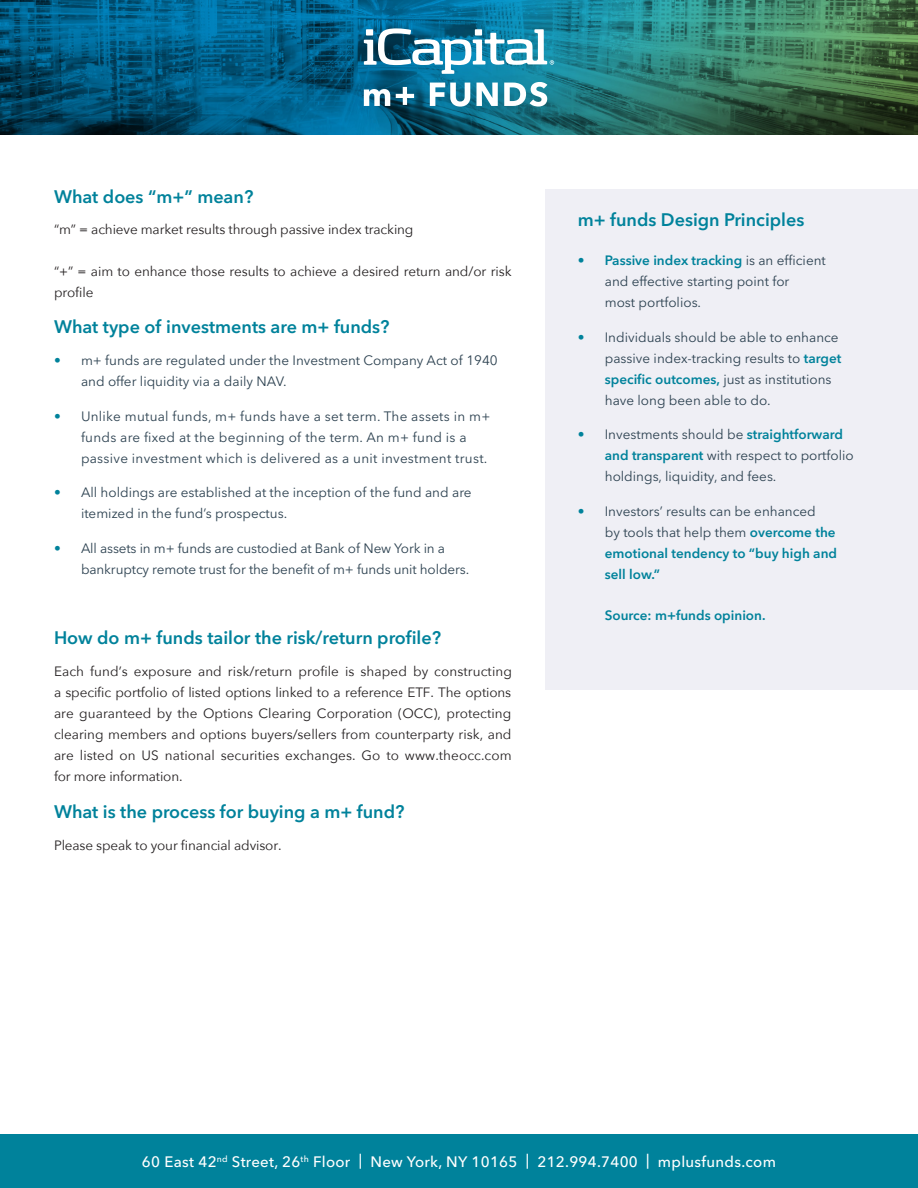
<style>
.page{position:relative;width:918px;height:1188px;background:#fff}
.page>*{position:absolute;margin:0;border:0;box-sizing:border-box;transform-origin:0 0}
.t1{font:600 18px "Avenir Next LT Pro";color:#00829b}
.t2{font:500 15px "Avenir Next LT Pro";letter-spacing:.02em;color:#fff}
.t3{font:13.5px/21px "Avenir Next LT Pro";color:#2c4150}
.Body_Copy_m{font:13.5px/21px "Avenir Next";letter-spacing:-.01em;color:#231f20}
.t4{font:13.5px/21px "Avenir Next LT Pro";letter-spacing:.02em;color:#2c4150}
.t5{font:600 13.5px/21px "Avenir Next LT Pro";color:#00829b}
.s1{color:#00829b}
.s2{font-weight:600;color:#00829b}
.s3{font-weight:400}
.s4{font-weight:400;color:#2c4150}
</style>
<div class="page">
<img style="left:0;top:0;width:918px;height:135px">
<div style="left:0;top:1134px;width:918px;height:54px;background:#00829b"></div>
<div style="left:545px;top:189px;width:373px;height:501px;background:#efeff5"></div>
<svg style="left:364px;top:28px;width:190px;height:46px"></svg>
<svg style="left:364px;top:89px;width:26px;height:17px"></svg>
<svg style="left:396px;top:87px;width:18px;height:18px"></svg>
<svg style="left:430px;top:83px;width:40px;height:24px"></svg>
<svg style="left:476px;top:83px;width:22px;height:23px"></svg>
<svg style="left:504px;top:82px;width:43px;height:25px"></svg>
<p class="t1" style="left:54px;top:185px;width:201px">What does “m+” mean?</p>
<p class="Body_Copy_m" style="left:54px;top:219px;width:361px">“m” = achieve market results through passive index tracking</p>
<p class="Body_Copy_m" style="left:54px;top:260px;width:459px">“+” = aim to enhance those results to achieve a desired return and/or risk profile</p>
<p class="t1" style="left:54px;top:316px;width:337px">What type of investments are m+ funds?</p>
<p class="t3" style="left:81px;top:350px;width:418px;text-indent:-27px"><span class="s1">•</span> m+ funds are regulated under the Investment Company Act of 1940 and offer liquidity via a daily NAV.</p>
<p class="t4" style="left:81px;top:406px;width:411px;text-indent:-27px"><span class="s1">•</span> Unlike mutual funds, m+ funds have a set term. The assets in m+ funds are fixed at the beginning of the term. An m+ fund is a passive investment which is delivered as a unit investment trust.</p>
<p class="t3" style="left:81px;top:482px;width:392px;text-indent:-27px"><span class="s1">•</span> All holdings are established at the inception of the fund and are itemized in the fund’s prospectus.</p>
<p class="t3" style="left:81px;top:538px;width:390px;text-indent:-27px"><span class="s1">•</span> All assets in m+ funds are custodied at Bank of New York in a bankruptcy remote trust for the benefit of m+ funds unit holders.</p>
<p class="t1" style="left:54px;top:627px;width:389px">How do m+ funds tailor the risk/return profile?</p>
<p class="Body_Copy_m" style="left:54px;top:660px;width:459px;text-align:justify">Each fund’s exposure and risk/return profile is shaped by constructing a specific portfolio of listed options linked to a reference ETF. The options are guaranteed by the Options Clearing Corporation (OCC), protecting clearing members and options buyers/sellers from counterparty risk, and are listed on US national securities exchanges. Go to www.theocc.com for more information.</p>
<p class="t1" style="left:54px;top:801px;width:352px">What is the process for buying a m+ fund?</p>
<p class="Body_Copy_m" style="left:54px;top:834px;width:229px">Please speak to your financial advisor.</p>
<p class="t1" style="left:578px;top:209px;width:228px">m+ funds Design Principles</p>
<p class="t3" style="left:605px;top:250px;width:223px;text-indent:-27px"><span class="s1">•</span> <span class="s2">Passive index tracking</span> is an efficient and effective starting point for<br>most portfolios.</p>
<p class="t3" style="left:605px;top:327px;width:238px;text-indent:-27px"><span class="s1">•</span> Individuals should be able to enhance passive index-tracking results to <span class="s2">target specific outcomes,</span> just as institutions have long been able to do.</p>
<p class="t3" style="left:605px;top:424px;width:250px;text-indent:-27px"><span class="s1">•</span> Investments should be <span class="s2">straightforward and transparent</span> with respect to portfolio holdings, liquidity, and fees.</p>
<p class="t5" style="left:605px;top:501px;width:234px;text-indent:-27px"><span class="s3">•</span> <span class="s4">Investors’ results can be enhanced<br>by tools that help them</span> overcome the emotional tendency to “buy high and sell low.”</p>
<p class="t5" style="left:605px;top:605px;width:162px">Source: m+funds opinion.</p>
<p class="t2" style="left:142px;top:1152px;width:636px">60 East 42<sup>nd</sup> Street, 26<sup>th</sup> Floor | New York, NY 10165 | 212.994.7400 | mplusfunds.com</p>
</div>
